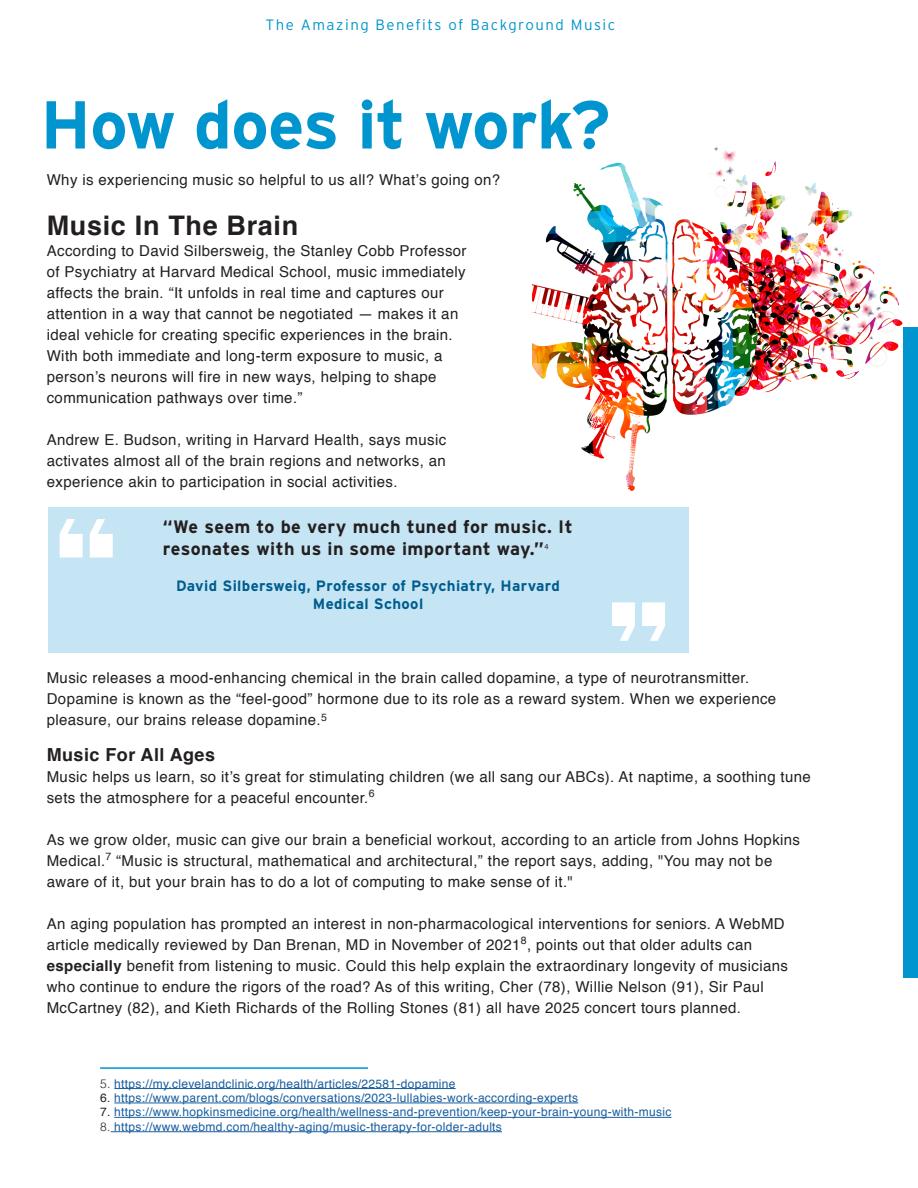
<style>
.page{position:relative;width:918px;height:1188px;background:#fff}
.page>*{position:absolute;margin:0;border:0;box-sizing:border-box;transform-origin:0 0}
.Text_Left{font:700 67.5px "Interstate";letter-spacing:-.01em;color:#0095ce}
.Text_Left-2{font:700 27px "Helvetica";letter-spacing:.025em;color:#231f20}
.Text_Left-3{font:700 18px/21.6px "Interstate";letter-spacing:.025em;color:#231f20}
.Text_Left-4{font:700 18px "Helvetica";letter-spacing:.025em;color:#231f20}
.Text_Left-5{font:15px/21px "Helvetica";letter-spacing:.025em;color:#231f20}
.Text_Left-6{font:700 15px/18px "Interstate";letter-spacing:.025em;color:#005d8e;text-align:center}
.t1{font:300 15px "Interstate";letter-spacing:.1em;color:#0095ce}
.Text_Left-7{font:12px "Helvetica";letter-spacing:.025em;color:#175d9e}
.s1{font-family:"Helvetica";font-weight:400;font-size:15px}
.s2{font-weight:700}
.s3{font-weight:300;color:#231f20}
.s4{color:#231f20}
</style>
<div class="page">
<div style="left:904px;top:327px;width:14px;height:651px;background:#0095ce"></div>
<img style="left:532px;top:147px;width:372px;height:349px">
<div style="left:48px;top:507px;width:640px;height:145px;background:#c6e5f4"></div>
<svg style="left:60px;top:519px;width:23px;height:39px"></svg>
<svg style="left:90px;top:519px;width:23px;height:39px"></svg>
<svg style="left:642px;top:602px;width:23px;height:39px"></svg>
<svg style="left:612px;top:602px;width:23px;height:39px"></svg>
<hr style="left:100px;top:1067px;width:268px;height:2px;background:#0095ce">
<hr style="left:114px;top:1088px;width:342px;height:1px;background:#175d9e">
<hr style="left:114px;top:1103px;width:464px;height:1px;background:#175d9e">
<hr style="left:114px;top:1117px;width:557px;height:1px;background:#175d9e">
<hr style="left:111px;top:1131px;width:391px;height:1px;background:#175d9e">
<p class="t1" style="left:266px;top:16px;width:351px">The Amazing Benefits of Background Music</p>
<p class="Text_Left" style="left:40px;top:87px;width:572px">How does it work?</p>
<p class="Text_Left-5" style="left:47px;top:170px;width:455px">Why is experiencing music so helpful to us all? What’s going on?</p>
<p class="Text_Left-2" style="left:47px;top:203px;width:253px">Music In The Brain</p>
<p class="Text_Left-5" style="left:47px;top:240px;width:421px">According to David Silbersweig, the Stanley Cobb Professor of Psychiatry at Harvard Medical School, music immediately affects the brain. “It unfolds in real time and captures our attention in a way that cannot be negotiated — makes it an ideal vehicle for creating specific experiences in the brain.<br>With both immediate and long-term exposure to music, a person’s neurons will fire in new ways, helping to shape communication pathways over time.”</p>
<p class="Text_Left-5" style="left:47px;top:429px;width:401px;text-align:justify">Andrew E. Budson, writing in Harvard Health, says music activates almost all of the brain regions and networks, an experience akin to participation in social activities.</p>
<p class="Text_Left-3" style="left:163px;top:516px;width:411px">“We seem to be very much tuned for music. It resonates with us in some important way.”<span class="s1">⁴</span></p>
<p class="Text_Left-6" style="left:176px;top:577px;width:385px">David Silbersweig, Professor of Psychiatry, Harvard<br>Medical School</p>
<p class="Text_Left-5" style="left:47px;top:668px;width:731px">Music releases a mood-enhancing chemical in the brain called dopamine, a type of neurotransmitter.<br>Dopamine is known as the “feel-good” hormone due to its role as a reward system. When we experience pleasure, our brains release dopamine.<sup>5</sup></p>
<p class="Text_Left-4" style="left:47px;top:740px;width:170px">Music For All Ages</p>
<p class="Text_Left-5" style="left:47px;top:767px;width:766px">Music helps us learn, so it’s great for stimulating children (we all sang our ABCs). At naptime, a soothing tune sets the atmosphere for a peaceful encounter.<sup>6</sup></p>
<p class="Text_Left-5" style="left:47px;top:830px;width:755px">As we grow older, music can give our brain a beneficial workout, according to an article from Johns Hopkins<br>Medical.<sup>7</sup> “Music is structural, mathematical and architectural,” the report says, adding, "You may not be aware of it, but your brain has to do a lot of computing to make sense of it."</p>
<p class="Text_Left-5" style="left:47px;top:914px;width:743px">An aging population has prompted an interest in non-pharmacological interventions for seniors. A WebMD article medically reviewed by Dan Brenan, MD in November of 2021<sup>8</sup>, points out that older adults can <span class="s2">especially</span> benefit from listening to music. Could this help explain the extraordinary longevity of musicians who continue to endure the rigors of the road? As of this writing, Cher (78), Willie Nelson (91), Sir Paul McCartney (82), and Kieth Richards of the Rolling Stones (81) all have 2025 concert tours planned.</p>
<p class="Text_Left-7" style="left:100px;top:1074px;width:357px"><span class="s3">5.</span> https://my.clevelandclinic.org/health/articles/22581-dopamine</p>
<p class="Text_Left-7" style="left:100px;top:1089px;width:480px"><span class="s4">6.</span> https://www.parent.com/blogs/conversations/2023-lullabies-work-according-experts</p>
<p class="Text_Left-7" style="left:100px;top:1103px;width:573px"><span class="s4">7.</span> https://www.hopkinsmedicine.org/health/wellness-and-prevention/keep-your-brain-young-with-music</p>
<p class="Text_Left-7" style="left:100px;top:1117px;width:403px"><span class="s3">8.</span> https://www.webmd.com/healthy-aging/music-therapy-for-older-adults</p>
</div>
